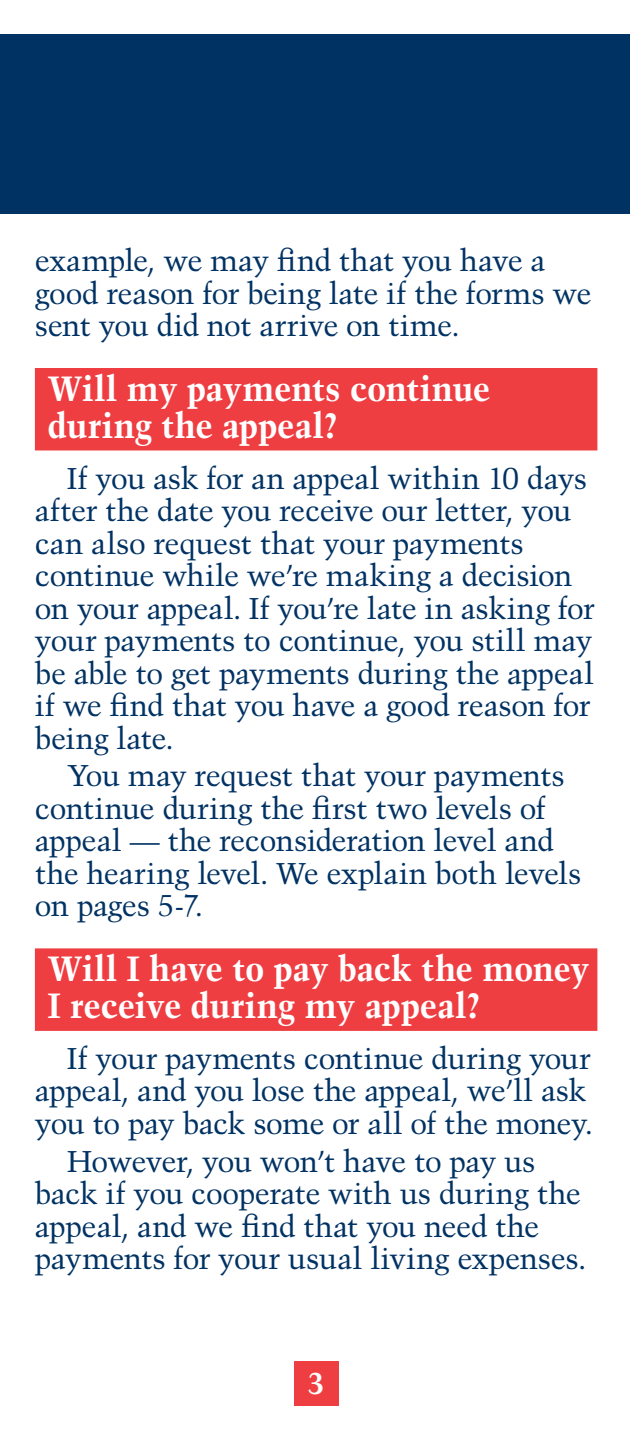
<style>
.page{position:relative;width:630px;height:1440px;background:#fff}
.page>*{position:absolute;margin:0;border:0;box-sizing:border-box;transform-origin:0 0}
.H1-2{font:700 35px/37.5px "Trump Mediaeval";letter-spacing:-.01em;color:#fff}
.Paragraph{font:30px/32.5px "Trump Mediaeval";letter-spacing:-.02em;color:#003263}
.t1{font:700 30px "Trump Mediaeval";color:#fff}
</style>
<div class="page">
<div style="left:0;top:34px;width:630px;height:180px;background:#003263"></div>
<div style="left:294px;top:1361px;width:45px;height:45px;background:#ef3e42"></div>
<div style="left:35px;top:368px;width:562px;height:83px;background:#ef3e42"></div>
<div style="left:35px;top:948px;width:562px;height:83px;background:#ef3e42"></div>
<p class="Paragraph" style="left:35px;top:244px;width:558px">example, we may find that you have a good reason for being late if the forms we sent you did not arrive on time.</p>
<h1 class="H1-2" style="left:48px;top:369px;width:444px">Will my payments continue during the appeal?</h1>
<p class="Paragraph" style="left:35px;top:461px;width:561px;text-indent:32px">If you ask for an appeal within 10 days after the date you receive our letter, you can also request that your payments continue while we’re making a decision on your appeal. If you’re late in asking for your payments to continue, you still may be able to get payments during the appeal if we find that you have a good reason for being late.</p>
<p class="Paragraph" style="left:35px;top:759px;width:548px;text-indent:32px">You may request that your payments continue during the first two levels of appeal — the reconsideration level and the hearing level. We explain both levels on pages 5-7.</p>
<h1 class="H1-2" style="left:48px;top:949px;width:544px">Will I have to pay back the money<br>I receive during my appeal?</h1>
<p class="Paragraph" style="left:35px;top:1042px;width:560px;text-indent:32px">If your payments continue during your appeal, and you lose the appeal, we’ll ask you to pay back some or all of the money.</p>
<p class="Paragraph" style="left:35px;top:1145px;width:553px;text-indent:32px">However, you won’t have to pay us back if you cooperate with us during the appeal, and we find that you need the payments for your usual living expenses.</p>
<p class="t1" style="left:308px;top:1365px;width:18px">3</p>
</div>
